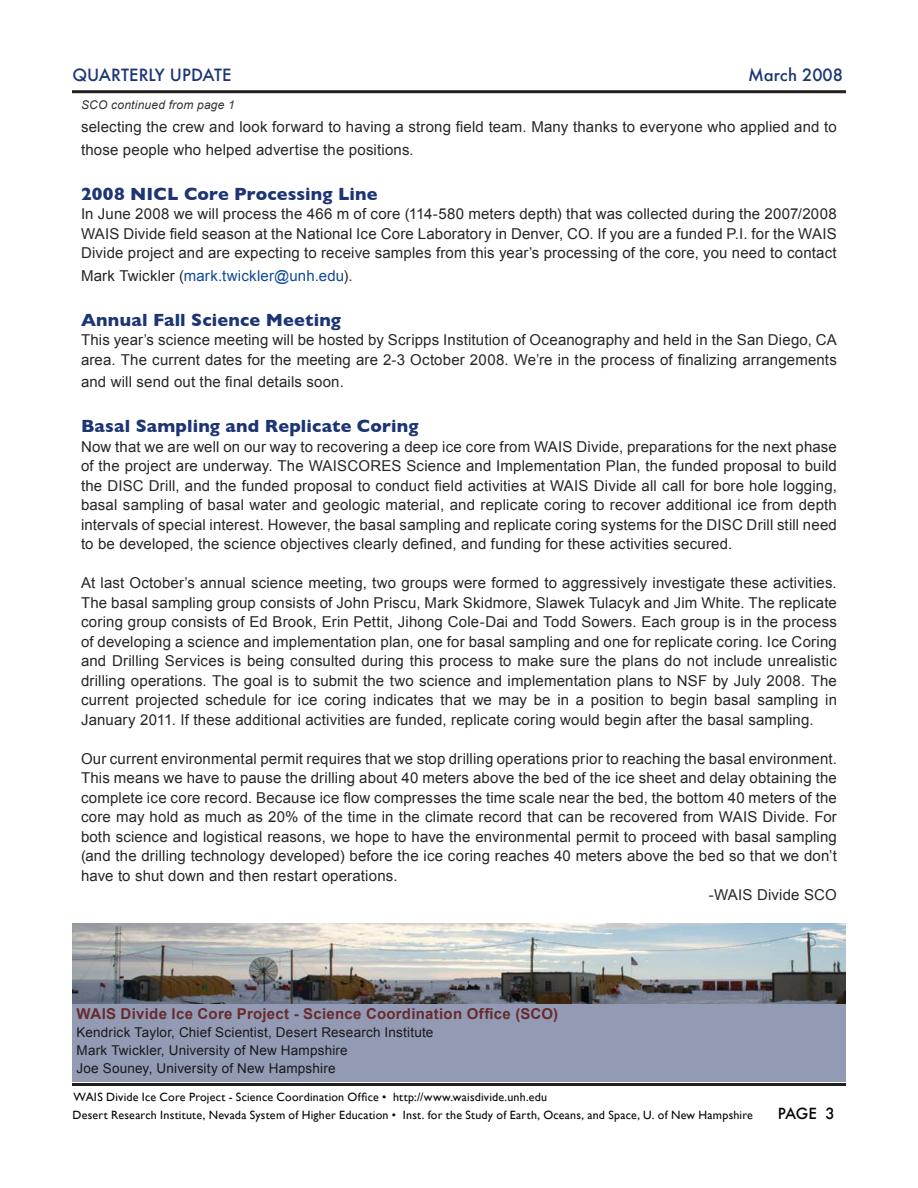
<style>
.page{position:relative;width:918px;height:1188px;background:#fff}
.page>*{position:absolute;margin:0;border:0;box-sizing:border-box;transform-origin:0 0}
.Body_Text{font:700 18px "Gill Sans";letter-spacing:.01em;color:#1d3574}
.t1{font:500 16.5px "Futura";color:#1d3574}
.Body_Text-2{font:15px/19.5px "Arial";letter-spacing:.01em;color:#282526;text-align:justify}
.Body_Text-3{font:700 15px "Arial";letter-spacing:.02em;color:#672b2e}
.Body_Text-4{font:15px "Arial";letter-spacing:.01em;color:#0f4a97}
.t2{font:500 15px "Futura";color:#080508}
.Body_Text-5{font:13.5px "Arial";letter-spacing:.015em;color:#181919}
.t3{font:12px/18px "Gill Sans";letter-spacing:.02em;color:#080508}
.Body_Text-6{font:italic 12px "Arial";letter-spacing:.02em;color:#333}
.s1{color:#282526}
</style>
<div class="page">
<div style="left:72px;top:90px;width:774px;height:3px;border:2px solid #231f20"></div>
<div style="left:72px;top:1083px;width:774px;height:3px;border:2px solid #231f20"></div>
<div style="left:72px;top:1002px;width:774px;height:80px;background:#939bb4"></div>
<img style="left:72px;top:923px;width:774px;height:81px">
<p class="t1" style="left:72px;top:64px;width:161px">QUARTERLY UPDATE</p>
<p class="t1" style="left:748px;top:64px;width:96px">March 2008</p>
<p class="Body_Text-6" style="left:81px;top:98px;width:155px">SCO continued from page 1</p>
<p class="Body_Text-2" style="left:81px;top:116px;width:757px;line-height:22.5px">selecting the crew and look forward to having a strong field team. Many thanks to everyone who applied and to those people who helped advertise the positions.</p>
<p class="Body_Text" style="left:81px;top:183px;width:298px">2008 NICL Core Processing Line</p>
<p class="Body_Text-2" style="left:81px;top:204px;width:757px">In June 2008 we will process the 466 m of core (114-580 meters depth) that was collected during the 2007/2008<br>WAIS Divide field season at the National Ice Core Laboratory in Denver, CO. If you are a funded P.I. for the WAIS Divide project and are expecting to receive samples from this year’s processing of the core, you need to contact</p>
<p class="Body_Text-4" style="left:81px;top:267px;width:273px"><span class="s1">Mark Twickler (</span>mark.twickler@unh.edu<span class="s1">).</span></p>
<p class="Body_Text" style="left:81px;top:309px;width:262px">Annual Fall Science Meeting</p>
<p class="Body_Text-2" style="left:81px;top:330px;width:757px">This year’s science meeting will be hosted by Scripps Institution of Oceanography and held in the San Diego, CA area. The current dates for the meeting are 2-3 October 2008. We’re in the process of finalizing arrangements</p>
<p class="Body_Text-2" style="left:81px;top:372px;width:264px">and will send out the final details soon.</p>
<p class="Body_Text" style="left:81px;top:416px;width:339px">Basal Sampling and Replicate Coring</p>
<p class="Body_Text-2" style="left:81px;top:437px;width:757px">Now that we are well on our way to recovering a deep ice core from WAIS Divide, preparations for the next phase of the project are underway. The WAISCORES Science and Implementation Plan, the funded proposal to build the DISC Drill, and the funded proposal to conduct field activities at WAIS Divide all call for bore hole logging, basal sampling of basal water and geologic material, and replicate coring to recover additional ice from depth intervals of special interest. However, the basal sampling and replicate coring systems for the DISC Drill still need to be developed, the science objectives clearly defined, and funding for these activities secured.</p>
<p class="Body_Text-2" style="left:81px;top:573px;width:758px">At last October’s annual science meeting, two groups were formed to aggressively investigate these activities.<br>The basal sampling group consists of John Priscu, Mark Skidmore, Slawek Tulacyk and Jim White. The replicate coring group consists of Ed Brook, Erin Pettit, Jihong Cole-Dai and Todd Sowers. Each group is in the process of developing a science and implementation plan, one for basal sampling and one for replicate coring. Ice Coring and Drilling Services is being consulted during this process to make sure the plans do not include unrealistic drilling operations. The goal is to submit the two science and implementation plans to NSF by July 2008. The current projected schedule for ice coring indicates that we may be in a position to begin basal sampling in January 2011. If these additional activities are funded, replicate coring would begin after the basal sampling.</p>
<p class="Body_Text-2" style="left:81px;top:749px;width:757px">Our current environmental permit requires that we stop drilling operations prior to reaching the basal environment.<br>This means we have to pause the drilling about 40 meters above the bed of the ice sheet and delay obtaining the complete ice core record. Because ice flow compresses the time scale near the bed, the bottom 40 meters of the core may hold as much as 20% of the time in the climate record that can be recovered from WAIS Divide. For both science and logistical reasons, we hope to have the environmental permit to proceed with basal sampling (and the drilling technology developed) before the ice coring reaches 40 meters above the bed so that we don’t have to shut down and then restart operations.</p>
<p class="Body_Text-2" style="left:709px;top:885px;width:130px">-WAIS Divide SCO</p>
<p class="Body_Text-3" style="left:76px;top:1005px;width:483px">WAIS Divide Ice Core Project - Science Coordination Office (SCO)</p>
<p class="Body_Text-5" style="left:76px;top:1025px;width:358px">Kendrick Taylor, Chief Scientist, Desert Research Institute</p>
<p class="Body_Text-5" style="left:76px;top:1043px;width:273px">Mark Twickler, University of New Hampshire</p>
<p class="Body_Text-5" style="left:76px;top:1061px;width:261px">Joe Souney, University of New Hampshire</p>
<p class="t3" style="left:73px;top:1088px;width:682px">WAIS Divide Ice Core Project - Science Coordination Office • http://www.waisdivide.unh.edu<br>Desert Research Institute, Nevada System of Higher Education • Inst. for the Study of Earth, Oceans, and Space, U. of New Hampshire</p>
<p class="t2" style="left:778px;top:1104px;width:41px">PAGE</p>
</div>
